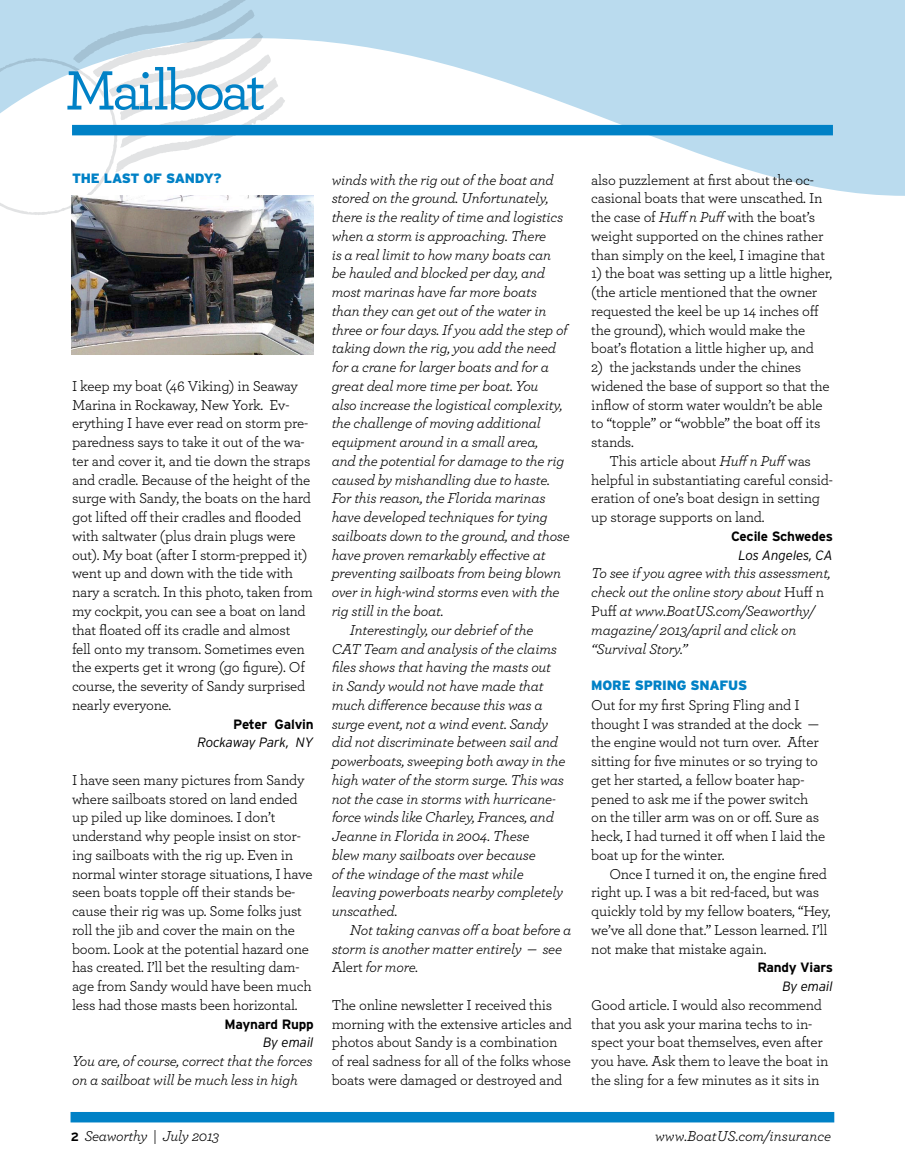
<style>
.page{position:relative;width:905px;height:1175px;background:#fff}
.page>*{position:absolute;margin:0;border:0;box-sizing:border-box;transform-origin:0 0}
.t1{font:15px/18.8px "Archer";letter-spacing:-.015em;color:#000}
.t2{font:italic 15px/18.8px "Archer";letter-spacing:-.015em;color:#000}
.t3{font:700 13.5px "Interstate";letter-spacing:-.015em;color:#000}
.t4{font:italic 300 13.5px "Interstate";letter-spacing:-.01em;color:#000}
.t5{font:900 13.5px "Interstate";letter-spacing:-.015em;color:#0081c6}
.s1{font-style:normal}
.s2{font-style:italic}
.s3{font-family:"Interstate";font-weight:700;font-style:normal;font-size:12px}
</style>
<div class="page">
<svg style="left:285px;top:0;width:619px;height:196px;fill:#badbee"></svg>
<div style="left:70px;top:1112px;width:764px;height:10px;background:#0081c6"></div>
<div style="left:72px;top:125px;width:760px;height:10px;background:#0081c6"></div>
<svg style="left:0;top:0;width:285px;height:216px"></svg>
<img style="left:72px;top:195px;width:241px;height:159px">
<p class="t5" style="left:72px;top:170px;width:151px">THE LAST OF SANDY?</p>
<p class="t1" style="left:72px;top:376px;width:242px">I keep my boat (46 Viking) in Seaway Marina in Rockaway, New York. Ev&shy;erything I have ever read on storm pre&shy;paredness says to take it out of the wa&shy;ter and cover it, and tie down the straps and cradle. Because of the height of the surge with Sandy, the boats on the hard got lifted off their cradles and flooded with saltwater (plus drain plugs were out). My boat (after I storm-prepped it) went up and down with the tide with nary a scratch. In this photo, taken from my cockpit, you can see a boat on land that floated off its cradle and almost fell onto my transom. Sometimes even the experts get it wrong (go figure). Of course, the severity of Sandy surprised nearly everyone.</p>
<p class="t3" style="left:233px;top:715px;width:82px">Peter Galvin</p>
<p class="t4" style="left:197px;top:734px;width:118px">Rockaway Park, NY</p>
<p class="t1" style="left:72px;top:769px;width:242px">I have seen many pictures from Sandy where sailboats stored on land ended up piled up like dominoes. I don’t understand why people insist on stor&shy;ing sailboats with the rig up. Even in normal winter storage situations, I have seen boats topple off their stands be&shy;cause their rig was up. Some folks just roll the jib and cover the main on the boom. Look at the potential hazard one has created. I’ll bet the resulting dam&shy;age from Sandy would have been much less had those masts been horizontal.</p>
<p class="t3" style="left:224px;top:1015px;width:91px">Maynard Rupp</p>
<p class="t4" style="left:263px;top:1034px;width:52px">By email</p>
<p class="t2" style="left:72px;top:1051px;width:242px">You are, of course, correct that the forces on a sailboat will be much less in high</p>
<p class="t2" style="left:332px;top:169px;width:223px">winds with the rig out of the boat and</p>
<p class="t2" style="left:332px;top:188px;width:218px">stored on the ground. Unfortunately,</p>
<p class="t2" style="left:332px;top:207px;width:233px">there is the reality of time and logistics</p>
<p class="t2" style="left:332px;top:226px;width:216px">when a storm is approaching. There</p>
<p class="t2" style="left:332px;top:244px;width:221px">is a real limit to how many boats can</p>
<p class="t2" style="left:332px;top:263px;width:215px">be hauled and blocked per day, and</p>
<p class="t2" style="left:332px;top:282px;width:207px">most marinas have far more boats</p>
<p class="t2" style="left:332px;top:301px;width:216px">than they can get out of the water in</p>
<p class="t2" style="left:332px;top:319px;width:237px">three or four days. If you add the step of</p>
<p class="t2" style="left:332px;top:338px;width:226px">taking down the rig, you add the need</p>
<p class="t2" style="left:332px;top:357px;width:219px">for a crane for larger boats and for a</p>
<p class="t2" style="left:332px;top:376px;width:208px">great deal more time per boat. You</p>
<p class="t2" style="left:332px;top:394px;width:232px">also increase the logistical complexity,</p>
<p class="t2" style="left:332px;top:413px;width:211px">the challenge of moving additional</p>
<p class="t2" style="left:332px;top:432px;width:208px">equipment around in a small area,</p>
<p class="t2" style="left:332px;top:451px;width:234px">and the potential for damage to the rig</p>
<p class="t2" style="left:332px;top:469px;width:220px">caused by mishandling due to haste.</p>
<p class="t2" style="left:332px;top:488px;width:215px">For this reason, the Florida marinas</p>
<p class="t2" style="left:332px;top:507px;width:217px">have developed techniques for tying</p>
<p class="t2" style="left:332px;top:526px;width:239px">sailboats down to the ground, and those</p>
<p class="t2" style="left:332px;top:544px;width:215px">have proven remarkably effective at</p>
<p class="t2" style="left:332px;top:563px;width:231px">preventing sailboats from being blown</p>
<p class="t2" style="left:332px;top:582px;width:229px">over in high-wind storms even with the</p>
<p class="t2" style="left:332px;top:601px;width:113px">rig still in the boat.</p>
<p class="t2" style="left:350px;top:619px;width:185px">Interestingly, our debrief of the</p>
<p class="t2" style="left:332px;top:638px;width:227px">CAT Team and analysis of the claims</p>
<p class="t2" style="left:332px;top:657px;width:221px">files shows that having the masts out</p>
<p class="t2" style="left:332px;top:676px;width:214px">in Sandy would not have made that</p>
<p class="t2" style="left:332px;top:694px;width:212px">much difference because this was a</p>
<p class="t2" style="left:332px;top:713px;width:218px">surge event, not a wind event. Sandy</p>
<p class="t2" style="left:332px;top:732px;width:228px">did not discriminate between sail and</p>
<p class="t2" style="left:332px;top:751px;width:235px">powerboats, sweeping both away in the</p>
<p class="t2" style="left:332px;top:769px;width:234px">high water of the storm surge. This was</p>
<p class="t2" style="left:332px;top:788px;width:225px">not the case in storms with hurricane-</p>
<p class="t2" style="left:332px;top:807px;width:224px">force winds like Charley, Frances, and</p>
<p class="t2" style="left:332px;top:826px;width:199px">Jeanne in Florida in 2004. These</p>
<p class="t2" style="left:332px;top:844px;width:205px">blew many sailboats over because</p>
<p class="t2" style="left:332px;top:863px;width:193px">of the windage of the mast while</p>
<p class="t2" style="left:332px;top:882px;width:233px">leaving powerboats nearby completely</p>
<p class="t2" style="left:332px;top:901px;width:67px">unscathed.</p>
<p class="t2" style="left:350px;top:919px;width:223px">Not taking canvas off a boat before a</p>
<p class="t2" style="left:332px;top:938px;width:232px">storm is another matter entirely — see</p>
<p class="t2" style="left:332px;top:957px;width:88px"><span class="s1">Alert</span> for more.</p>
<p class="t1" style="left:332px;top:994px;width:242px">The online newsletter I received this morning with the extensive articles and photos about Sandy is a combination of real sadness for all of the folks whose boats were damaged or destroyed and</p>
<p class="t1" style="left:591px;top:169px;width:235px">also puzzlement at first about the oc&shy;casional boats that were unscathed. In the case of <span class="s2">Huff n Puff</span> with the boat’s weight supported on the chines rather than simply on the keel, I imagine that</p>
<p class="t1" style="left:591px;top:263px;width:242px">1) the boat was setting up a little higher, (the article mentioned that the owner requested the keel be up 14 inches off the ground), which would make the boat’s flotation a little higher up, and</p>
<p class="t1" style="left:591px;top:357px;width:240px">2) the jackstands under the chines widened the base of support so that the inflow of storm water wouldn’t be able to “topple” or “wobble” the boat off its stands.</p>
<p class="t1" style="left:591px;top:451px;width:243px;text-indent:18px">This article about <span class="s2">Huff n Puff</span> was helpful in substantiating careful consid&shy;eration of one’s boat design in setting up storage supports on land.</p>
<p class="t3" style="left:731px;top:528px;width:103px">Cecile Schwedes</p>
<p class="t4" style="left:738px;top:547px;width:96px">Los Angeles, CA</p>
<p class="t2" style="left:591px;top:563px;width:241px">To see if you agree with this assessment, check out the online story about <span class="s1">Huff n Puff</span> at www.BoatUS.com/Seaworthy/ magazine/ 2013/april and click on “Survival Story.”</p>
<p class="t5" style="left:591px;top:676px;width:156px">MORE SPRING SNAFUS</p>
<p class="t1" style="left:591px;top:694px;width:235px">Out for my first Spring Fling and I thought I was stranded at the dock — the engine would not turn over. After sitting for five minutes or so trying to get her started, a fellow boater hap&shy;pened to ask me if the power switch on the tiller arm was on or off. Sure as heck, I had turned it off when I laid the boat up for the winter.</p>
<p class="t1" style="left:591px;top:863px;width:241px;text-indent:18px">Once I turned it on, the engine fired right up. I was a bit red-faced, but was quickly told by my fellow boaters, “Hey, we’ve all done that.” Lesson learned. I’ll not make that mistake again.</p>
<p class="t3" style="left:757px;top:959px;width:77px">Randy Viars</p>
<p class="t4" style="left:782px;top:978px;width:52px">By email</p>
<p class="t1" style="left:591px;top:994px;width:238px">Good article. I would also recommend that you ask your marina techs to in&shy;spect your boat themselves, even after you have. Ask them to leave the boat in the sling for a few minutes as it sits in</p>
<p class="t2" style="left:71px;top:1125px;width:150px"><span class="s3">2</span> Seaworthy | July 2013</p>
<p class="t2" style="left:655px;top:1125px;width:177px">www.BoatUS.com/insurance</p>
</div>
